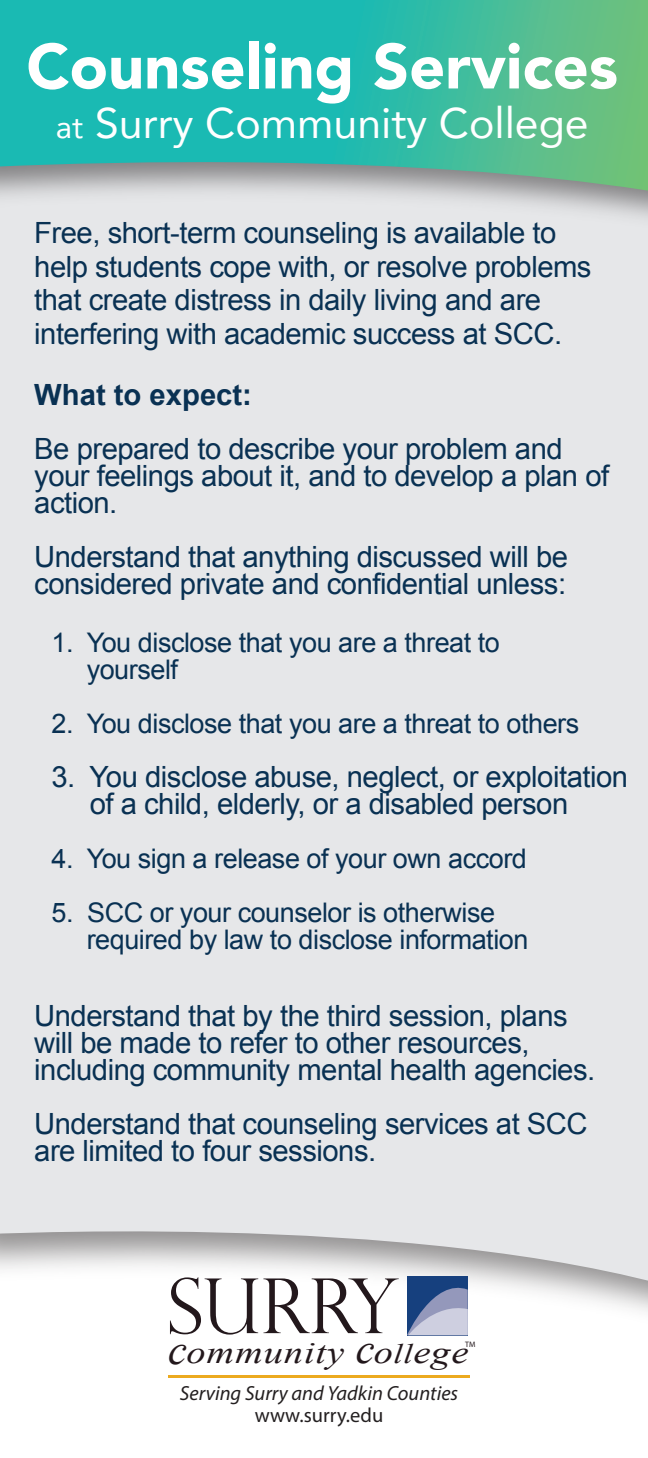
<style>
.page{position:relative;width:648px;height:1458px;background:#fff}
.page>*{position:absolute;margin:0;border:0;box-sizing:border-box;transform-origin:0 0}
.t1{font:900 63px "Avenir";color:#fff}
.t2{font:42.75px "Avenir";color:#fff}
.t3{font:italic 31.95px "Times New Roman";letter-spacing:.02em;color:#23181c;scale:1.21 1}
.t4{font:29.25px/27px "Arial";letter-spacing:-.015em;color:#093153}
.t5{font:700 29.25px "Arial";color:#093153}
.t6{font:27px/27px "Arial";letter-spacing:-.015em;color:#093153}
.t7{font:italic 20.47px "Myriad Pro";color:#231f20}
.t8{font:20.47px "Myriad Pro";color:#231f20}
.t9{font:7.88px "Myriad Pro";color:#23181c}
.s1{font-size:31.5px}
.s2{font-size:42.75px}
.s3{font-size:27.68px}
</style>
<div class="page">
<div style="left:0;top:245px;width:648px;height:1047px;background:#e6e7e9"></div>
<svg style="left:0;top:0;width:648px;height:191px;background:#3fb9a5"></svg>
<hr style="left:168px;top:1375px;width:302px;height:3px;background:#ecaa1f">
<svg style="left:170px;top:1277px;width:229px;height:58px"></svg>
<svg style="left:407px;top:1277px;width:61px;height:58px;background:#7285ad"></svg>
<h1 class="t1" style="left:26px;top:13px;width:593px">Counseling Services</h1>
<h2 class="t2" style="left:56px;top:89px;width:534px"><span class="s1">at</span> Surry Community College</h2>
<p class="t4" style="left:34px;top:216px;width:559px;line-height:33.8px">Free, short-term counseling is available to help students cope with, or resolve problems that create distress in daily living and are interfering with academic success at SCC.</p>
<p class="t5" style="left:34px;top:375px;width:219px">What to expect:</p>
<p class="t4" style="left:34px;top:435px;width:576px">Be prepared to describe your problem and your feelings about it, and to develop a plan of action.</p>
<p class="t4" style="left:34px;top:543px;width:535px">Understand that anything discussed will be considered private and confidential unless:</p>
<p class="t6" style="left:87px;top:630px;width:415px;text-indent:-35px">1. You disclose that you are a threat to yourself</p>
<p class="t6" style="left:52px;top:711px;width:529px">2. You disclose that you are a threat to others</p>
<p class="t4" style="left:90px;top:764px;width:540px;text-indent:-38px">3. You disclose abuse, neglect, or exploitation of a child, elderly, or a disabled person</p>
<p class="t6" style="left:52px;top:846px;width:477px">4. You sign a release of your own accord</p>
<p class="t6" style="left:87px;top:900px;width:443px;text-indent:-35px">5. SCC or your counselor is otherwise required by law to disclose information</p>
<p class="t4" style="left:34px;top:1002px;width:563px">Understand that by the third session, plans will be made to refer to other resources, including community mental health agencies.</p>
<p class="t4" style="left:34px;top:1110px;width:555px">Understand that counseling services at SCC are limited to four sessions.</p>
<p class="t9" style="left:465px;top:1339px;width:12px">TM</p>
<p class="t3" style="left:168px;top:1330px;width:250px"><span class="s2">c</span>ommunity o<span class="s2">c</span> <span class="s3">ll</span>ege</p>
<p class="t7" style="left:180px;top:1380px;width:280px">Serving Surry and Yadkin Counties</p>
<p class="t8" style="left:255px;top:1403px;width:130px">www.surry.edu</p>
</div>
